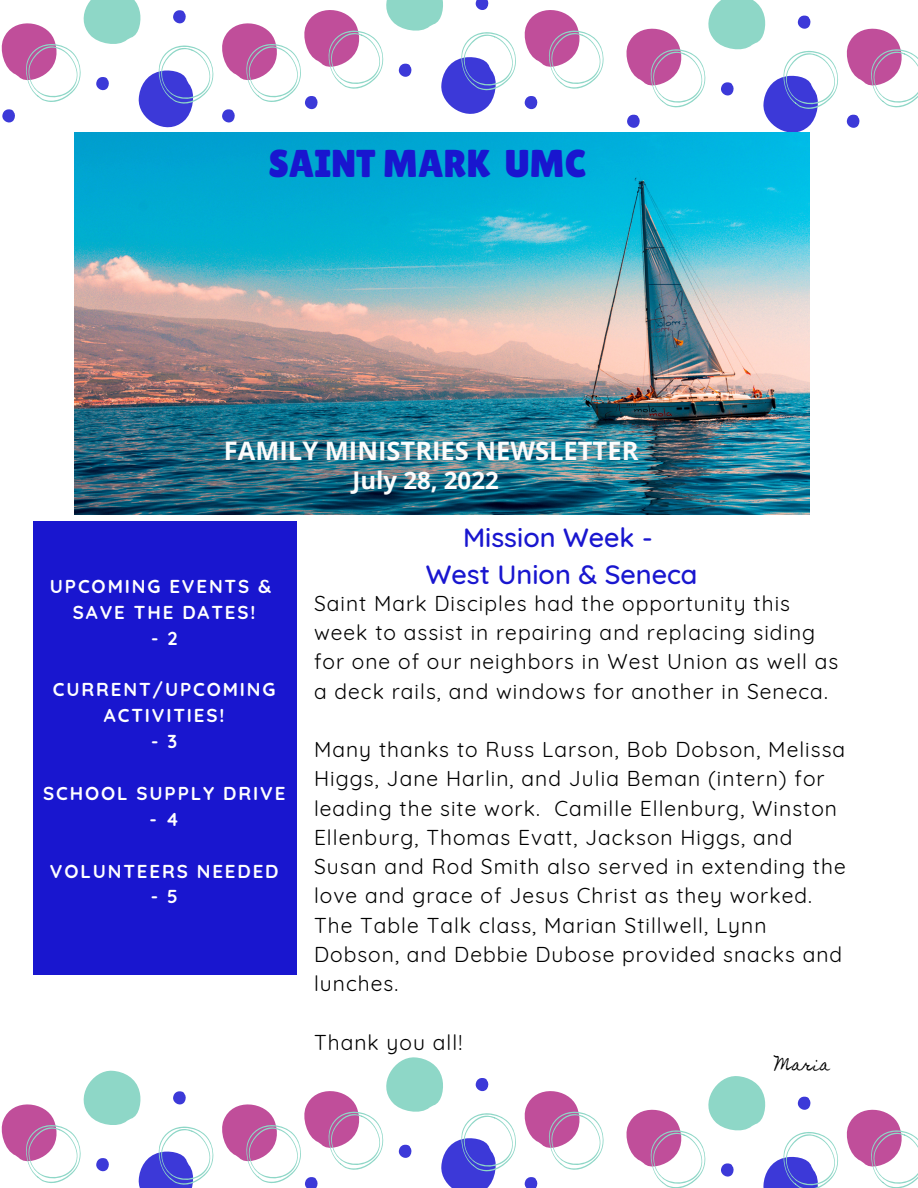
<style>
.page{position:relative;width:918px;height:1188px;background:#fff}
.page>*{position:absolute;margin:0;border:0;box-sizing:border-box;transform-origin:0 0}
.t1{font:38.85px "Lilita One";color:#1916cf}
.t2{font:500 27px/37.2px "Quicksand";color:#1916cf;text-align:center}
.t3{font:700 25.5px "Open Sans";color:#fcfcfc}
.t4{font:700 24px "Open Sans";color:#fcfcfc}
.t5{font:21px/29.2px "Quicksand";letter-spacing:.05em;color:#000}
.t6{font:700 18.75px/25.8px "Quicksand";letter-spacing:.1em;color:#fff;text-align:center}
.t7{font:15.3px "Homemade Apple";letter-spacing:.05em;color:#000}
</style>
<div class="page">
<div style="left:33px;top:522px;width:263px;height:453px;background:#1916cf"></div>
<svg style="left:524px;top:96px;width:14px;height:14px"></svg>
<svg style="left:1px;top:0;width:515px;height:127px"></svg>
<svg style="left:524px;top:10px;width:80px;height:79px"></svg>
<svg style="left:625px;top:0;width:293px;height:133px"></svg>
<svg style="left:524px;top:1177px;width:14px;height:11px"></svg>
<svg style="left:1px;top:1057px;width:515px;height:131px"></svg>
<svg style="left:524px;top:1091px;width:80px;height:79px"></svg>
<svg style="left:626px;top:1076px;width:292px;height:112px"></svg>
<img style="left:75px;top:133px;width:734px;height:381px">
<h1 class="t1" style="left:268px;top:141px;width:320px">SAINT MARK UMC</h1>
<p class="t3" style="left:224px;top:433px;width:416px">FAMILY MINISTRIES NEWSLETTER</p>
<p class="t6" style="left:50px;top:573px;width:223px">UPCOMING EVENTS &amp;<br>SAVE THE DATES!</p>
<p class="t6" style="left:151px;top:625px;width:28px">- 2</p>
<p class="t6" style="left:53px;top:677px;width:224px">CURRENT/UPCOMING<br>ACTIVITIES!</p>
<p class="t6" style="left:151px;top:728px;width:28px">- 3</p>
<p class="t6" style="left:43px;top:780px;width:244px">SCHOOL SUPPLY DRIVE</p>
<p class="t6" style="left:149px;top:806px;width:31px">- 4</p>
<p class="t6" style="left:50px;top:858px;width:230px">VOLUNTEERS NEEDED</p>
<p class="t6" style="left:151px;top:884px;width:29px">- 5</p>
<p class="t4" style="left:352px;top:464px;width:148px">July 28, 2022</p>
<p class="t2" style="left:426px;top:518px;width:273px">Mission Week -<br>West Union &amp; Seneca</p>
<p class="t5" style="left:314px;top:588px;width:526px">Saint Mark Disciples had the opportunity this week to assist in repairing and replacing siding for one of our neighbors in West Union as well as a deck rails, and windows for another in Seneca.</p>
<p class="t5" style="left:314px;top:735px;width:533px">Many thanks to Russ Larson, Bob Dobson, Melissa Higgs, Jane Harlin, and Julia Beman (intern) for leading the site work. Camille Ellenburg, Winston Ellenburg, Thomas Evatt, Jackson Higgs, and Susan and Rod Smith also served in extending the love and grace of Jesus Christ as they worked.<br>The Table Talk class, Marian Stillwell, Lynn Dobson, and Debbie Dubose provided snacks and lunches.</p>
<p class="t5" style="left:314px;top:1027px;width:150px">Thank you all!</p>
<p class="t7" style="left:775px;top:1056px;width:57px">Maria</p>
</div>
